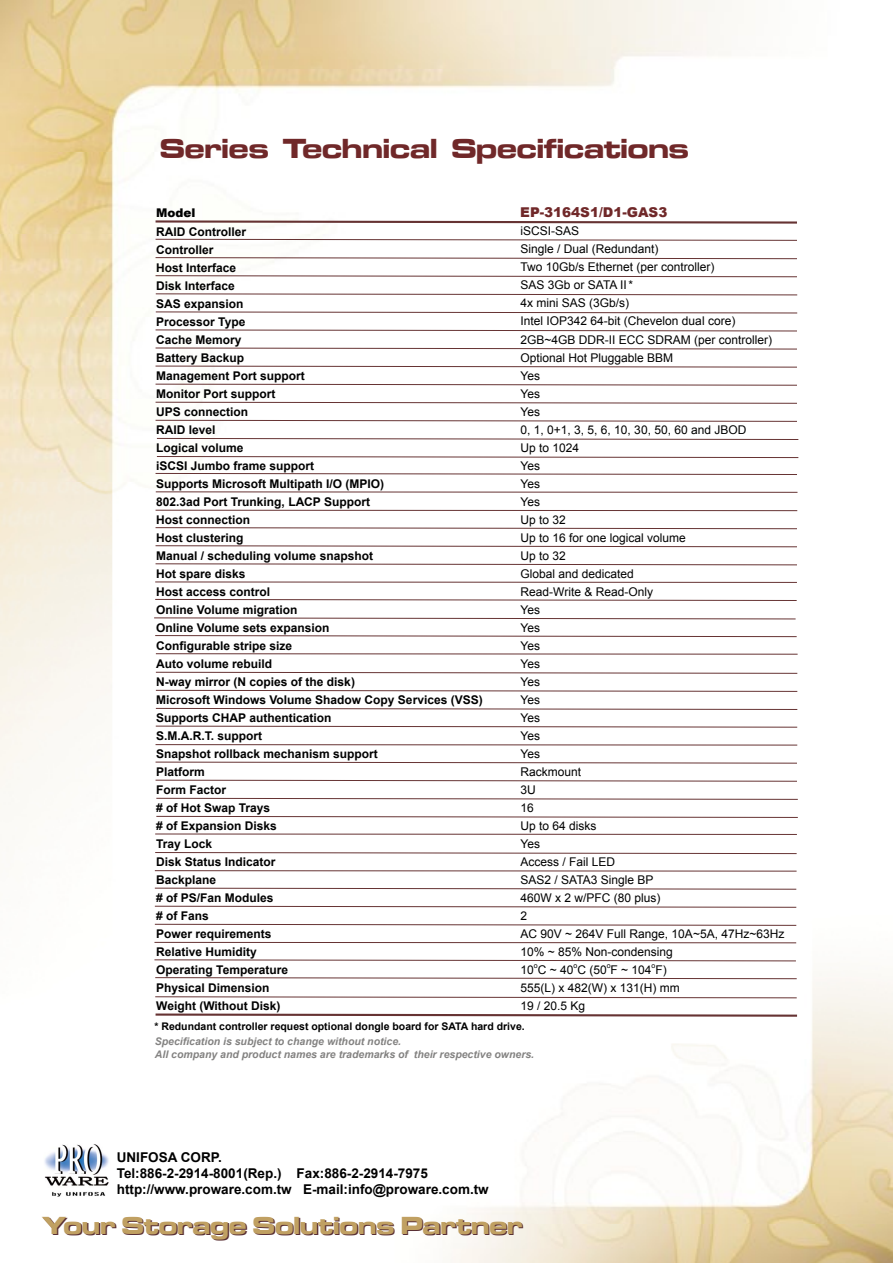
<style>
.page{position:relative;width:893px;height:1263px;background:#fff}
.page>*{position:absolute;margin:0;border:0;box-sizing:border-box;transform-origin:0 0}
.t1{font:28.5px "Microgramma D Bold Exte";color:#702829}
.t2{font:25.5px "Microgramma D Bold Exte";color:#592f34}
.t3{font:700 13.5px/16.2px "Arial";color:#000}
.t4{font:900 13.5px "Arial";color:#702829}
.t5{font:700 12px/18px "Arial";color:#000}
.t6{font:12px/18px "Arial";color:#000}
.t7{font:900 12px "Arial";color:#000}
.t8{font:italic 700 10.5px/12.6px "Arial";color:#838281}
.t9{font:700 10.5px "Arial";color:#000}
.t10{font:7.05px "Arial";color:#000}
</style>
<div class="page">
<img style="left:0;top:0;width:893px;height:1263px">
<svg style="left:153px;top:1012px;width:646px;height:6px"></svg>
<svg style="left:153px;top:219px;width:646px;height:6px"></svg>
<svg style="left:155px;top:238px;width:643px;height:3px"></svg>
<svg style="left:155px;top:257px;width:643px;height:3px"></svg>
<svg style="left:155px;top:275px;width:643px;height:3px"></svg>
<svg style="left:155px;top:329px;width:643px;height:3px"></svg>
<svg style="left:155px;top:347px;width:643px;height:3px"></svg>
<svg style="left:155px;top:365px;width:643px;height:3px"></svg>
<svg style="left:155px;top:383px;width:643px;height:3px"></svg>
<svg style="left:155px;top:401px;width:643px;height:3px"></svg>
<svg style="left:155px;top:419px;width:643px;height:3px"></svg>
<svg style="left:155px;top:473px;width:643px;height:2px"></svg>
<svg style="left:155px;top:509px;width:643px;height:2px"></svg>
<svg style="left:155px;top:527px;width:643px;height:3px"></svg>
<svg style="left:155px;top:545px;width:643px;height:3px"></svg>
<svg style="left:155px;top:563px;width:643px;height:3px"></svg>
<svg style="left:154px;top:581px;width:644px;height:2px"></svg>
<svg style="left:154px;top:598px;width:643px;height:3px"></svg>
<svg style="left:154px;top:635px;width:643px;height:2px"></svg>
<svg style="left:155px;top:653px;width:643px;height:2px"></svg>
<svg style="left:155px;top:671px;width:643px;height:3px"></svg>
<svg style="left:155px;top:689px;width:643px;height:3px"></svg>
<svg style="left:155px;top:707px;width:643px;height:3px"></svg>
<svg style="left:155px;top:744px;width:643px;height:2px"></svg>
<svg style="left:155px;top:761px;width:643px;height:3px"></svg>
<svg style="left:155px;top:779px;width:643px;height:3px"></svg>
<svg style="left:154px;top:833px;width:644px;height:2px"></svg>
<svg style="left:154px;top:852px;width:643px;height:2px"></svg>
<svg style="left:154px;top:870px;width:643px;height:2px"></svg>
<svg style="left:154px;top:887px;width:643px;height:3px"></svg>
<svg style="left:154px;top:905px;width:643px;height:3px"></svg>
<svg style="left:154px;top:923px;width:643px;height:3px"></svg>
<svg style="left:154px;top:941px;width:643px;height:3px"></svg>
<svg style="left:154px;top:959px;width:643px;height:3px"></svg>
<svg style="left:155px;top:491px;width:643px;height:2px"></svg>
<svg style="left:155px;top:293px;width:643px;height:3px"></svg>
<svg style="left:155px;top:311px;width:643px;height:3px"></svg>
<svg style="left:156px;top:438px;width:643px;height:2px"></svg>
<svg style="left:156px;top:456px;width:643px;height:2px"></svg>
<svg style="left:155px;top:797px;width:644px;height:3px"></svg>
<svg style="left:155px;top:815px;width:644px;height:3px"></svg>
<svg style="left:154px;top:977px;width:643px;height:2px"></svg>
<svg style="left:154px;top:996px;width:643px;height:3px"></svg>
<svg style="left:155px;top:725px;width:643px;height:3px"></svg>
<svg style="left:153px;top:617px;width:643px;height:3px"></svg>
<img style="left:44px;top:1143px;width:66px;height:55px">
<h1 class="t1" style="left:160px;top:129px;width:530px">Series Technical Specifications</h1>
<p class="t7" style="left:156px;top:204px;width:41px">Model</p>
<p class="t5" style="left:156px;top:223px;width:328px">RAID Controller<br>Controller<br>Host Interface<br>Disk Interface<br>SAS expansion<br>Processor Type<br>Cache Memory<br>Battery Backup<br>Management Port support<br>Monitor Port support<br>UPS connection<br>RAID level<br>Logical volume<br>iSCSI Jumbo frame support<br>Supports Microsoft Multipath I/O (MPIO)<br>802.3ad Port Trunking, LACP Support<br>Host connection<br>Host clustering<br>Manual / scheduling volume snapshot<br>Hot spare disks<br>Host access control<br>Online Volume migration<br>Online Volume sets expansion<br>Configurable stripe size<br>Auto volume rebuild<br>N-way mirror (N copies of the disk)<br>Microsoft Windows Volume Shadow Copy Services (VSS)<br>Supports CHAP authentication<br>S.M.A.R.T. support<br>Snapshot rollback mechanism support<br>Platform<br>Form Factor<br># of Hot Swap Trays<br># of Expansion Disks<br>Tray Lock<br>Disk Status Indicator<br>Backplane<br># of PS/Fan Modules<br># of Fans<br>Power requirements<br>Relative Humidity<br>Operating Temperature<br>Physical Dimension<br>Weight (Without Disk)</p>
<p class="t4" style="left:520px;top:203px;width:149px">EP-3164S1/D1-GAS3</p>
<p class="t6" style="left:521px;top:222px;width:265px">iSCSI-SAS<br>Single / Dual (Redundant)<br>Two 10Gb/s Ethernet (per controller)<br>SAS 3Gb or SATA II*<br>4x mini SAS (3Gb/s)<br>Intel IOP342 64-bit (Chevelon dual core)<br>2GB~4GB DDR-II ECC SDRAM (per controller)<br>Optional Hot Pluggable BBM<br>Yes<br>Yes<br>Yes<br>0, 1, 0+1, 3, 5, 6, 10, 30, 50, 60 and JBOD<br>Up to 1024<br>Yes<br>Yes<br>Yes<br>Up to 32<br>Up to 16 for one logical volume<br>Up to 32<br>Global and dedicated<br>Read-Write &amp; Read-Only<br>Yes<br>Yes<br>Yes<br>Yes<br>Yes<br>Yes<br>Yes<br>Yes<br>Yes<br>Rackmount<br>3U<br>16<br>Up to 64 disks<br>Yes<br>Access / Fail LED<br>SAS2 / SATA3 Single BP<br>460W x 2 w/PFC (80 plus)<br>2<br>AC 90V ~ 264V Full Range, 10A~5A, 47Hz~63Hz<br>10% ~ 85% Non-condensing<br>10 C ~ 40 C (50 F ~ 104 F)</p>
<p class="t10" style="left:534px;top:961px;width:5px">o</p>
<p class="t10" style="left:573px;top:961px;width:5px">o</p>
<p class="t10" style="left:607px;top:961px;width:5px">o</p>
<p class="t10" style="left:652px;top:961px;width:5px">o</p>
<p class="t6" style="left:521px;top:978px;width:161px">555(L) x 482(W) x 131(H) mm<br>19 / 20.5 Kg</p>
<p class="t9" style="left:154px;top:1019px;width:372px">* Redundant controller request optional dongle board for SATA hard drive.</p>
<p class="t8" style="left:155px;top:1035px;width:381px">Specification is subject to change without notice.<br>All company and product names are trademarks of their respective owners.</p>
<p class="t3" style="left:117px;top:1149px;width:373px">UNIFOSA CORP.<br>Tel:886-2-2914-8001(Rep.) Fax:886-2-2914-7975 http://www.proware.com.tw E-mail:info@proware.com.tw</p>
<h2 class="t2" style="left:44px;top:1209px;width:481px">Your Storage Solutions Partner</h2>
</div>
